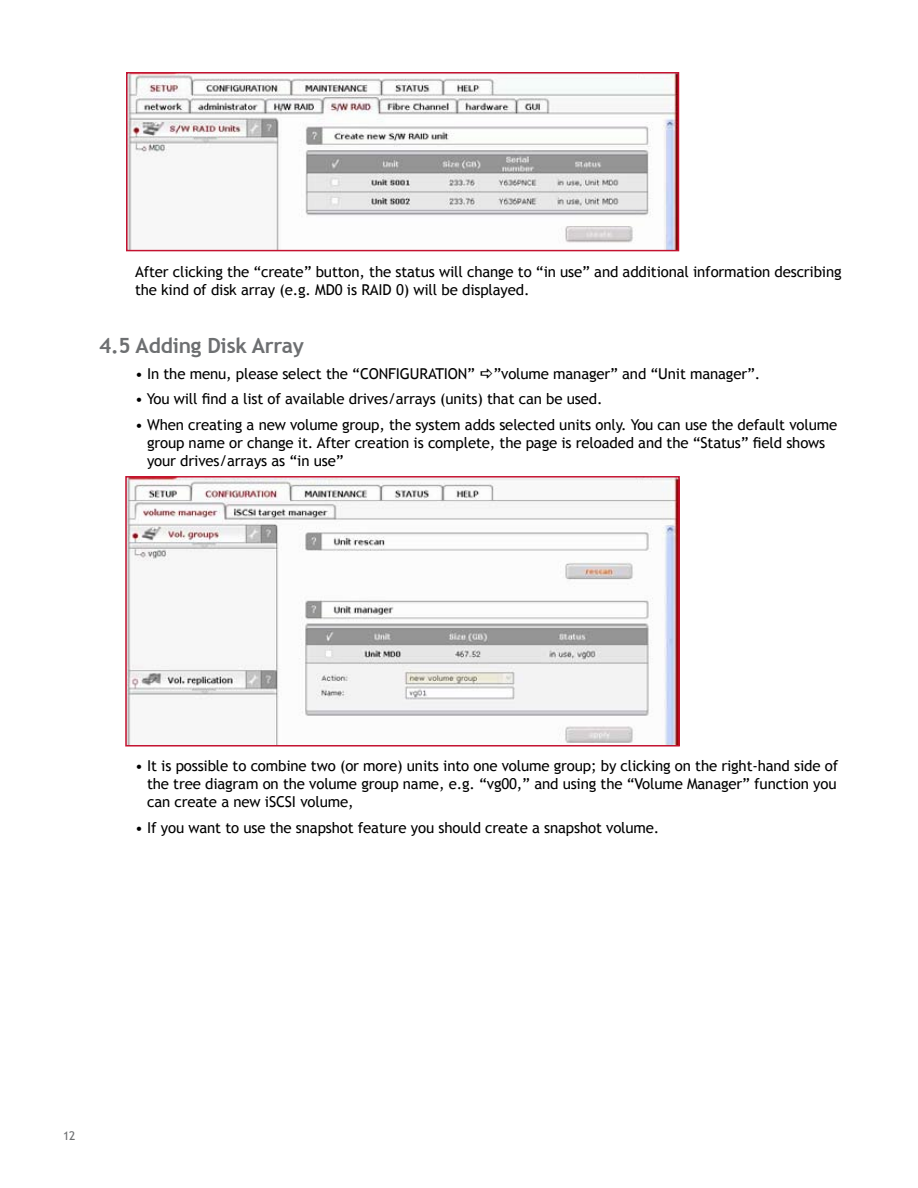
<style>
.page{position:relative;width:918px;height:1188px;background:#fff}
.page>*{position:absolute;margin:0;border:0;box-sizing:border-box;transform-origin:0 0}
.t1{font:700 21px "Trebuchet MS";letter-spacing:-.01em;color:#6d6f71}
.t2{font:15px/18px "Trebuchet MS";letter-spacing:-.01em;color:#000}
.t3{font:12px "Trebuchet MS";color:#6d6f71}
</style>
<div class="page">
<img style="left:129px;top:75px;width:547px;height:173px">
<div style="left:126px;top:72px;width:553px;height:179px;border:2px solid #c41230"></div>
<img style="left:128px;top:479px;width:549px;height:265px">
<div style="left:125px;top:476px;width:555px;height:271px;border:2px solid #c41230"></div>
<p class="t2" style="left:135px;top:263px;width:708px">After clicking the “create” button, the status will change to “in use” and additional information describing the kind of disk array (e.g. MD0 is RAID 0) will be displayed.</p>
<h1 class="t1" style="left:99px;top:332px;width:206px">4.5 Adding Disk Array</h1>
<p class="t2" style="left:135px;top:364px;width:627px">• In the menu, please select the “CONFIGURATION” ”volume manager” and “Unit manager”.</p>
<p class="t2" style="left:135px;top:390px;width:469px">• You will find a list of available drives/arrays (units) that can be used.</p>
<p class="t2" style="left:147px;top:415px;width:692px;text-indent:-12px">• When creating a new volume group, the system adds selected units only. You can use the default volume group name or change it. After creation is complete, the page is reloaded and the “Status” field shows your drives/arrays as “in use”</p>
<p class="t2" style="left:147px;top:757px;width:693px;text-align:justify;text-indent:-12px">• It is possible to combine two (or more) units into one volume group; by clicking on the right-hand side of the tree diagram on the volume group name, e.g. “vg00,” and using the “Volume Manager” function you can create a new iSCSI volume,</p>
<p class="t2" style="left:135px;top:819px;width:526px">• If you want to use the snapshot feature you should create a snapshot volume.</p>
<p class="t3" style="left:63px;top:1129px;width:14px">12</p>
</div>
